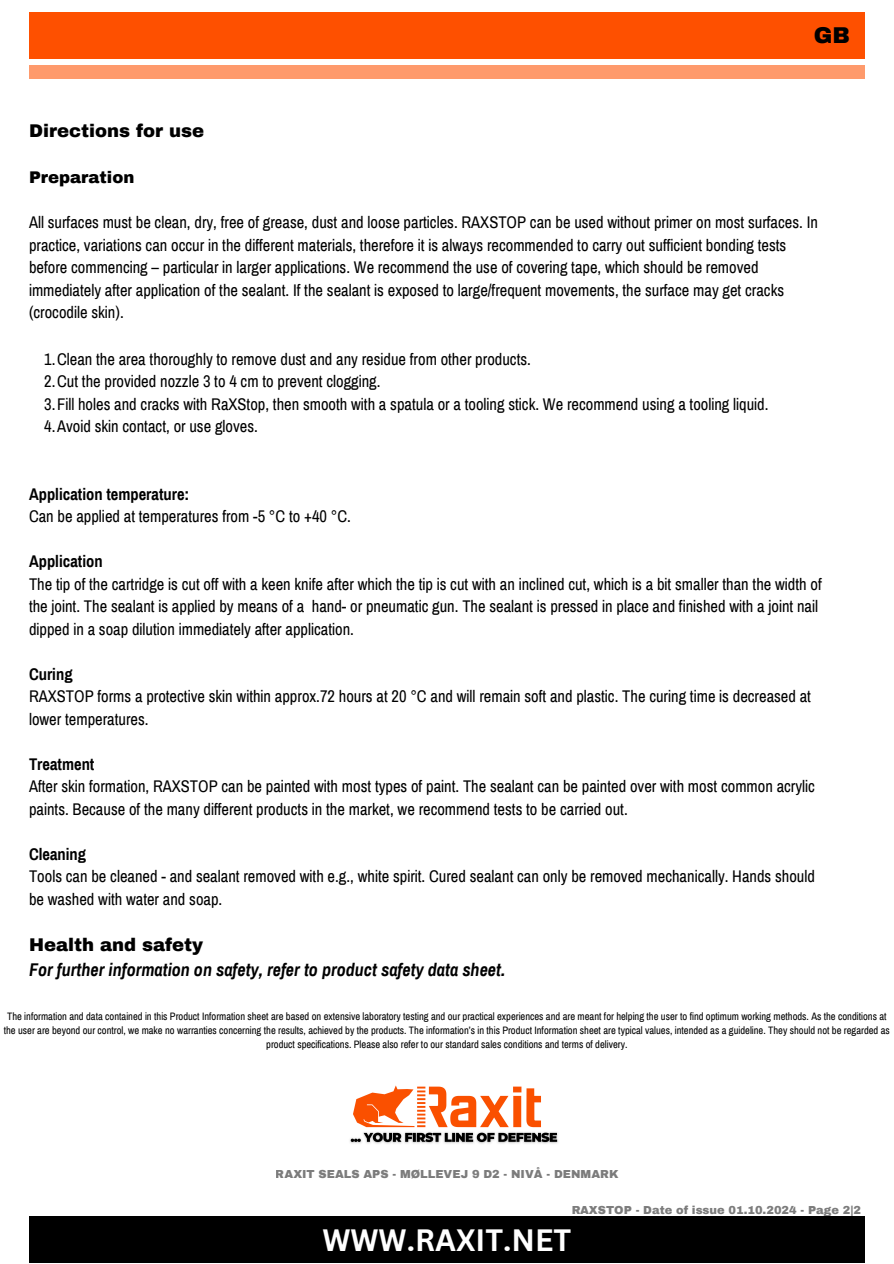
<style>
.page{position:relative;width:894px;height:1264px;background:#fff}
.page>*{position:absolute;margin:0;border:0;box-sizing:border-box;transform-origin:0 0}
.t1{font:700 30px "Canva Sans";color:#fff}
.t2{font:900 22.35px "Archivo";color:#000}
.t3{font:italic 700 18px/24.8px "Archivo Narrow";color:#000}
.t4{font:900 18px "Archivo";color:#000}
.t5{font:16.5px/22.5px "Archivo Narrow";color:#000}
.t6{font:900 16.5px "Archivo";color:#000}
.t7{font:900 11.4px "Archivo";color:#000}
.t8{font:10.5px/14px "Archivo Narrow";color:#000;text-align:center}
.s1{font-weight:700}
.s2{font-family:"Archivo";font-weight:900;font-style:normal}
</style>
<div class="page">
<div style="left:29px;top:1216px;width:835px;height:47px;background:#000"></div>
<div style="left:29px;top:12px;width:835px;height:47px;background:#fe5000"></div>
<div style="left:29px;top:65px;width:835px;height:13px;background:#fe9a6c"></div>
<img style="left:350px;top:1085px;width:208px;height:59px">
<p class="t2" style="left:813px;top:23px;width:37px">GB</p>
<h2 class="t4" style="left:29px;top:121px;width:176px">Directions for use</h2>
<h3 class="t6" style="left:29px;top:169px;width:107px">Preparation</h3>
<h3 class="t5" style="left:29px;top:212px;width:790px">All surfaces must be clean, dry, free of grease, dust and loose particles. RAXSTOP can be used without primer on most surfaces. In practice, variations can occur in the different materials, therefore it is always recommended to carry out sufficient bonding tests before commencing – particular in larger applications. We recommend the use of covering tape, which should be removed immediately after application of the sealant. If the sealant is exposed to large/frequent movements, the surface may get cracks (crocodile skin).</h3>
<h3 class="t5" style="left:44px;top:348px;width:488px">1.Clean the area thoroughly to remove dust and any residue from other products.</h3>
<p class="t5" style="left:44px;top:370px;width:338px">2.Cut the provided nozzle 3 to 4 cm to prevent clogging.</p>
<p class="t5" style="left:44px;top:393px;width:725px">3.Fill holes and cracks with RaXStop, then smooth with a spatula or a tooling stick. We recommend using a tooling liquid.</p>
<p class="t5" style="left:44px;top:415px;width:215px">4.Avoid skin contact, or use gloves.</p>
<p class="t5" style="left:29px;top:483px;width:323px"><span class="s1">Application temperature:<br></span>Can be applied at temperatures from -5 °C to +40 °C.</p>
<h3 class="t5" style="left:29px;top:550px;width:794px"><span class="s1">Application<br></span>The tip of the cartridge is cut off with a keen knife after which the tip is cut with an inclined cut, which is a bit smaller than the width of the joint. The sealant is applied by means of a hand- or pneumatic gun. The sealant is pressed in place and finished with a joint nail dipped in a soap dilution immediately after application.</h3>
<h3 class="t5" style="left:29px;top:663px;width:783px"><span class="s1">Curing<br></span>RAXSTOP forms a protective skin within approx.72 hours at 20 °C and will remain soft and plastic. The curing time is decreased at lower temperatures.</h3>
<h3 class="t5" style="left:29px;top:753px;width:787px"><span class="s1">Treatment<br></span>After skin formation, RAXSTOP can be painted with most types of paint. The sealant can be painted over with most common acrylic paints. Because of the many different products in the market, we recommend tests to be carried out.</h3>
<h3 class="t5" style="left:29px;top:843px;width:787px"><span class="s1">Cleaning<br></span>Tools can be cleaned - and sealant removed with e.g., white spirit. Cured sealant can only be removed mechanically. Hands should be washed with water and soap.</h3>
<h3 class="t3" style="left:29px;top:932px;width:477px"><span class="s2">Health and safety<br></span>For further information on safety, refer to product safety data sheet.</h3>
<h4 class="t8" style="left:4px;top:1009px;width:887px">The information and data contained in this Product Information sheet are based on extensive laboratory testing and our practical experiences and are meant for helping the user to find optimum working methods. As the conditions at the user are beyond our control, we make no warranties concerning the results, achieved by the products. The information’s in this Product Information sheet are typical values, intended as a guideline. They should not be regarded as product specifications. Please also refer to our standard sales conditions and terms of delivery.</h4>
<p class="t7" style="left:275px;top:1167px;width:344px">RAXIT SEALS APS - MØLLEVEJ 9 D2 - NIVÅ - DENMARK</p>
<p class="t7" style="left:571px;top:1203px;width:291px">RAXSTOP - Date of issue 01.10.2024 - Page 2|2</p>
<p class="t1" style="left:322px;top:1218px;width:250px">WWW.RAXIT.NET</p>
</div>
